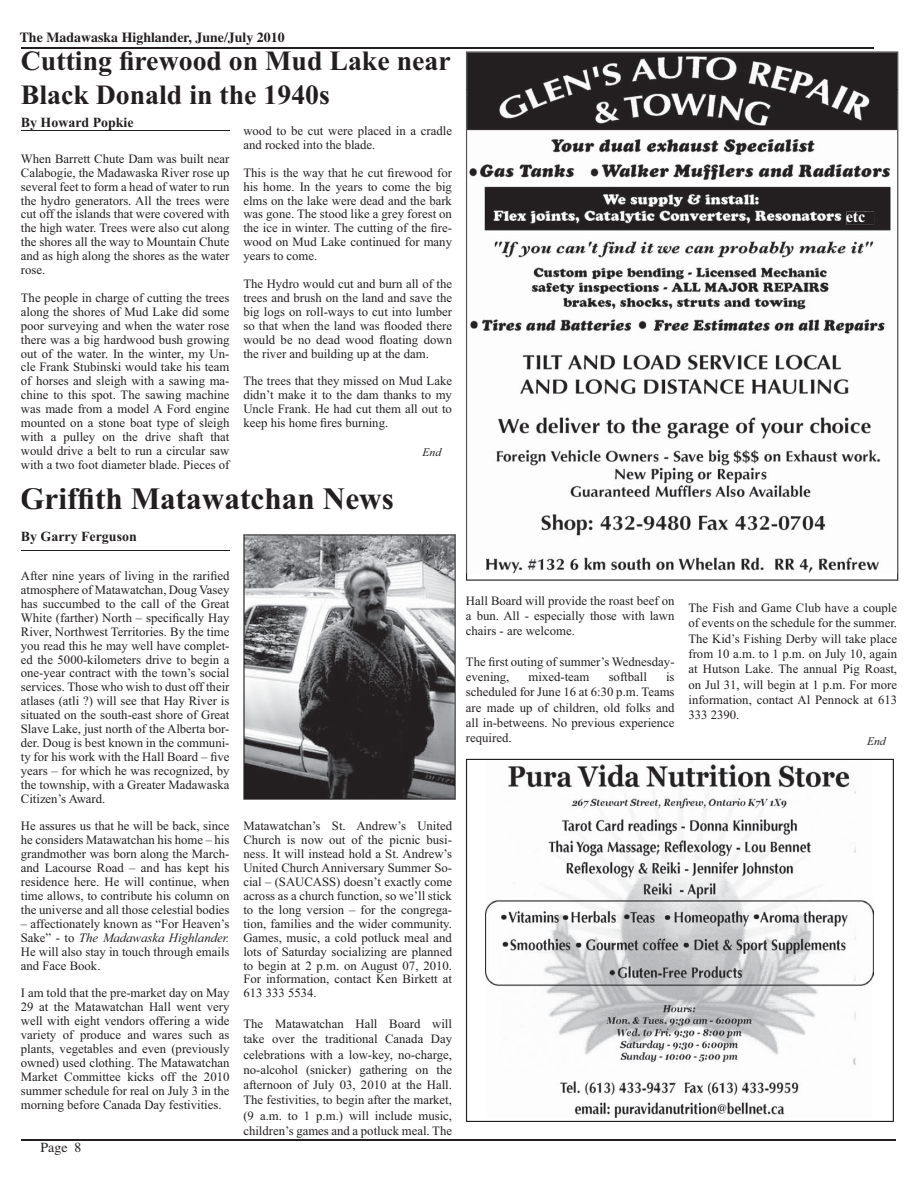
<style>
.page{position:relative;width:918px;height:1188px;background:#fff}
.page>*{position:absolute;margin:0;border:0;box-sizing:border-box;transform-origin:0 0}
.t1{font:700 31.35px "Times New Roman";color:#231f20}
.t2{font:700 27.75px/33.5px "Times New Roman";color:#231f20}
.t3{font:700 16.2px "Times New Roman";color:#fff}
.t4{font:700 13.95px "Times";color:#231f20}
.t5{font:700 13.95px "Times New Roman";color:#231f20}
.t6{font:13.95px "Times";color:#231f20}
.t7{font:12.75px/14px "Times New Roman";color:#231f20;text-align:justify}
.t8{font:italic 11.55px "Times New Roman";color:#231f20}
.s1{font-style:italic}
</style>
<div class="page">
<hr style="left:21px;top:47px;width:852px;height:2px;background:#231f20">
<hr style="left:21px;top:1139px;width:875px;height:2px;background:#231f20">
<svg style="left:466px;top:52px;width:432px;height:529px"></svg>
<img style="left:467px;top:52px;width:431px;height:38px">
<img style="left:467px;top:89px;width:1px;height:484px">
<img style="left:896px;top:89px;width:2px;height:484px">
<hr style="left:21px;top:131px;width:209px;height:1px;background:#231f20">
<img style="left:244px;top:535px;width:211px;height:264px">
<hr style="left:21px;top:550px;width:209px;height:1px;background:#231f20">
<svg style="left:466px;top:759px;width:428px;height:363px"></svg>
<img style="left:846px;top:212px;width:28px;height:13px">
<p class="t4" style="left:20px;top:33px;width:266px">The Madawaska Highlander, June/July 2010</p>
<h2 class="t2" style="left:21px;top:47px;width:431px">Cutting firewood on Mud Lake near<br>Black Donald in the 1940s</h2>
<p class="t5" style="left:21px;top:118px;width:114px">By Howard Popkie</p>
<p class="t7" style="left:21px;top:153px;width:210px">When Barrett Chute Dam was built near Calabogie, the Madawaska River rose up several feet to form a head of water to run the hydro generators. All the trees were cut off the islands that were covered with the high water. Trees were also cut along the shores all the way to Mountain Chute and as high along the shores as the water rose.</p>
<p class="t7" style="left:21px;top:292px;width:210px">The people in charge of cutting the trees along the shores of Mud Lake did some poor surveying and when the water rose there was a big hardwood bush growing out of the water. In the winter, my Un&shy;cle Frank Stubinski would take his team of horses and sleigh with a sawing ma&shy;chine to this spot. The sawing machine was made from a model A Ford engine mounted on a stone boat type of sleigh with a pulley on the drive shaft that would drive a belt to run a circular saw with a two foot diameter blade. Pieces of</p>
<p class="t7" style="left:243px;top:125px;width:210px">wood to be cut were placed in a cradle and rocked into the blade.</p>
<p class="t7" style="left:243px;top:167px;width:210px">This is the way that he cut firewood for his home. In the years to come the big elms on the lake were dead and the bark was gone. The stood like a grey forest on the ice in winter. The cutting of the fire&shy;wood on Mud Lake continued for many years to come.</p>
<p class="t7" style="left:243px;top:278px;width:210px">The Hydro would cut and burn all of the trees and brush on the land and save the big logs on roll-ways to cut into lumber so that when the land was flooded there would be no dead wood floating down the river and building up at the dam.</p>
<p class="t7" style="left:243px;top:375px;width:210px">The trees that they missed on Mud Lake didn’t make it to the dam thanks to my Uncle Frank. He had cut them all out to keep his home fires burning.</p>
<p class="t8" style="left:422px;top:448px;width:20px">End</p>
<h1 class="t1" style="left:20px;top:489px;width:375px">Griffith Matawatchan News</h1>
<p class="t5" style="left:21px;top:532px;width:117px">By Garry Ferguson</p>
<p class="t7" style="left:21px;top:570px;width:210px">After nine years of living in the rarified atmosphere of Matawatchan, Doug Vasey has succumbed to the call of the Great White (farther) North – specifically Hay River, Northwest Territories. By the time you read this he may well have complet&shy;ed the 5000-kilometers drive to begin a one-year contract with the town’s social services. Those who wish to dust off their atlases (atli ?) will see that Hay River is situated on the south-east shore of Great Slave Lake, just north of the Alberta bor&shy;der. Doug is best known in the communi&shy;ty for his work with the Hall Board – five years – for which he was recognized, by the township, with a Greater Madawaska Citizen’s Award.</p>
<p class="t7" style="left:21px;top:820px;width:210px">He assures us that he will be back, since he considers Matawatchan his home – his grandmother was born along the March&shy;and Lacourse Road – and has kept his residence here. He will continue, when time allows, to contribute his column on the universe and all those celestial bodies</p>
<p class="t7" style="left:21px;top:918px;width:210px">– affectionately known as “For Heaven’s Sake” - to <span class="s1">The Madawaska Highlander.<br></span>He will also stay in touch through emails and Face Book.</p>
<p class="t7" style="left:21px;top:987px;width:210px">I am told that the pre-market day on May 29 at the Matawatchan Hall went very well with eight vendors offering a wide variety of produce and wares such as plants, vegetables and even (previously owned) used clothing. The Matawatchan Market Committee kicks off the 2010 summer schedule for real on July 3 in the morning before Canada Day festivities.</p>
<p class="t6" style="left:41px;top:1142px;width:42px">Page 8</p>
<p class="t7" style="left:243px;top:820px;width:210px">Matawatchan’s St. Andrew’s United Church is now out of the picnic busi&shy;ness. It will instead hold a St. Andrew’s United Church Anniversary Summer So&shy;cial – (SAUCASS) doesn’t exactly come across as a church function, so we’ll stick to the long version – for the congrega&shy;tion, families and the wider community.<br>Games, music, a cold potluck meal and lots of Saturday socializing are planned to begin at 2 p.m. on August 07, 2010.<br>For information, contact Ken Birkett at 613 333 5534.</p>
<p class="t7" style="left:243px;top:1017px;width:210px;line-height:15.3px">The Matawatchan Hall Board will take over the traditional Canada Day celebrations with a low-key, no-charge, no-alcohol (snicker) gathering on the afternoon of July 03, 2010 at the Hall.<br>The festivities, to begin after the market, (9 a.m. to 1 p.m.) will include music, children’s games and a potluck meal. The</p>
<p class="t7" style="left:466px;top:594px;width:210px;line-height:15.3px">Hall Board will provide the roast beef on a bun. All - especially those with lawn chairs - are welcome.</p>
<p class="t7" style="left:466px;top:655px;width:210px;line-height:15.3px">The first outing of summer’s Wednesday&shy;evening,</p>
<p class="t7" style="left:466px;top:670px;width:210px;line-height:15.3px;text-indent:200px">is scheduled for June 16 at 6:30 p.m. Teams are made up of children, old folks and all in-betweens. No previous experience required.</p>
<p class="t7" style="left:529px;top:671px;width:62px">mixed-team</p>
<p class="t7" style="left:609px;top:671px;width:40px">softball</p>
<p class="t3" style="left:846px;top:211px;width:21px">etc</p>
<p class="t7" style="left:689px;top:601px;width:210px;line-height:15.3px">The Fish and Game Club have a couple of events on the schedule for the summer.<br>The Kid’s Fishing Derby will take place from 10 a.m. to 1 p.m. on July 10, again at Hutson Lake. The annual Pig Roast, on Jul 31, will begin at 1 p.m. For more information, contact Al Pennock at 613<br>333 2390.</p>
<p class="t8" style="left:867px;top:737px;width:20px">End</p>
</div>
